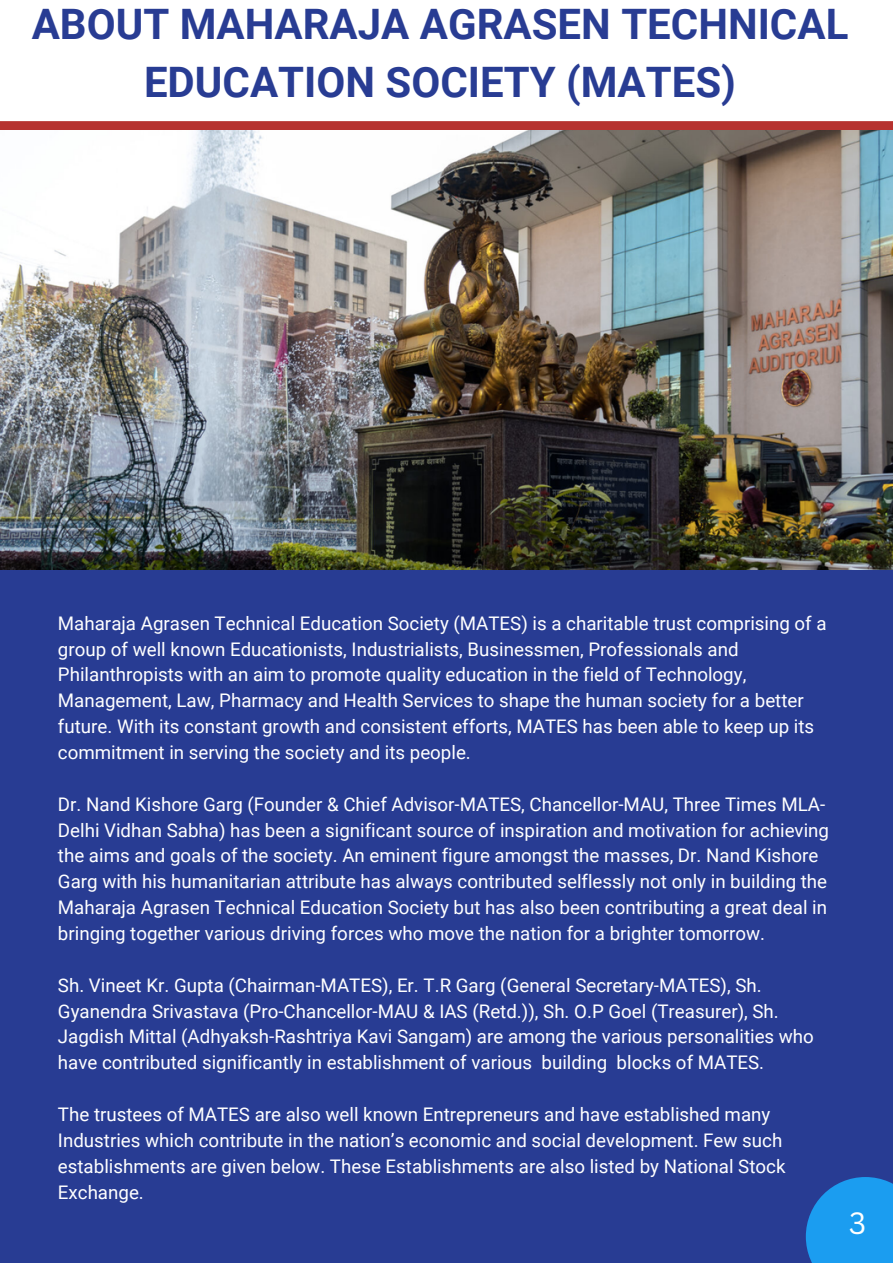
<style>
.page{position:relative;width:893px;height:1264px;background:#fff}
.page>*{position:absolute;margin:0;border:0;box-sizing:border-box;transform-origin:0 0}
.t1{font:700 42px/58.5px "Roboto";color:#283c93;text-align:center}
.t2{font:30px "Canva Sans";color:#fff}
.t3{font:18.75px/25.8px "Roboto";color:#fff}
</style>
<div class="page">
<div style="left:0;top:410px;width:892px;height:852px;background:#283c93"></div>
<svg style="left:0;top:121px;width:892px;height:9px;background:#b73532"></svg>
<img style="left:0;top:130px;width:892px;height:440px">
<div style="left:805px;top:1176px;width:87px;height:86px;background:#1b9df0"></div>
<h1 class="t1" style="left:32px;top:-5px;width:818px">ABOUT MAHARAJA AGRASEN TECHNICAL<br>EDUCATION SOCIETY (MATES)</h1>
<p class="t3" style="left:58px;top:610px;width:770px">Maharaja Agrasen Technical Education Society (MATES) is a charitable trust comprising of a group of well known Educationists, Industrialists, Businessmen, Professionals and Philanthropists with an aim to promote quality education in the field of Technology, Management, Law, Pharmacy and Health Services to shape the human society for a better future. With its constant growth and consistent efforts, MATES has been able to keep up its commitment in serving the society and its people.</p>
<p class="t3" style="left:58px;top:791px;width:772px">Dr. Nand Kishore Garg (Founder &amp; Chief Advisor-MATES, Chancellor-MAU, Three Times MLA-Delhi Vidhan Sabha) has been a significant source of inspiration and motivation for achieving the aims and goals of the society. An eminent figure amongst the masses, Dr. Nand Kishore Garg with his humanitarian attribute has always contributed selflessly not only in building the Maharaja Agrasen Technical Education Society but has also been contributing a great deal in bringing together various driving forces who move the nation for a brighter tomorrow.</p>
<p class="t3" style="left:58px;top:972px;width:757px">Sh. Vineet Kr. Gupta (Chairman-MATES), Er. T.R Garg (General Secretary-MATES), Sh.<br>Gyanendra Srivastava (Pro-Chancellor-MAU &amp; IAS (Retd.)), Sh. O.P Goel (Treasurer), Sh.<br>Jagdish Mittal (Adhyaksh-Rashtriya Kavi Sangam) are among the various personalities who have contributed significantly in establishment of various building blocks of MATES.</p>
<p class="t3" style="left:58px;top:1101px;width:729px">The trustees of MATES are also well known Entrepreneurs and have established many Industries which contribute in the nation’s economic and social development. Few such establishments are given below. These Establishments are also listed by National Stock Exchange.</p>
<h2 class="t2" style="left:848px;top:1201px;width:19px">3</h2>
</div>
